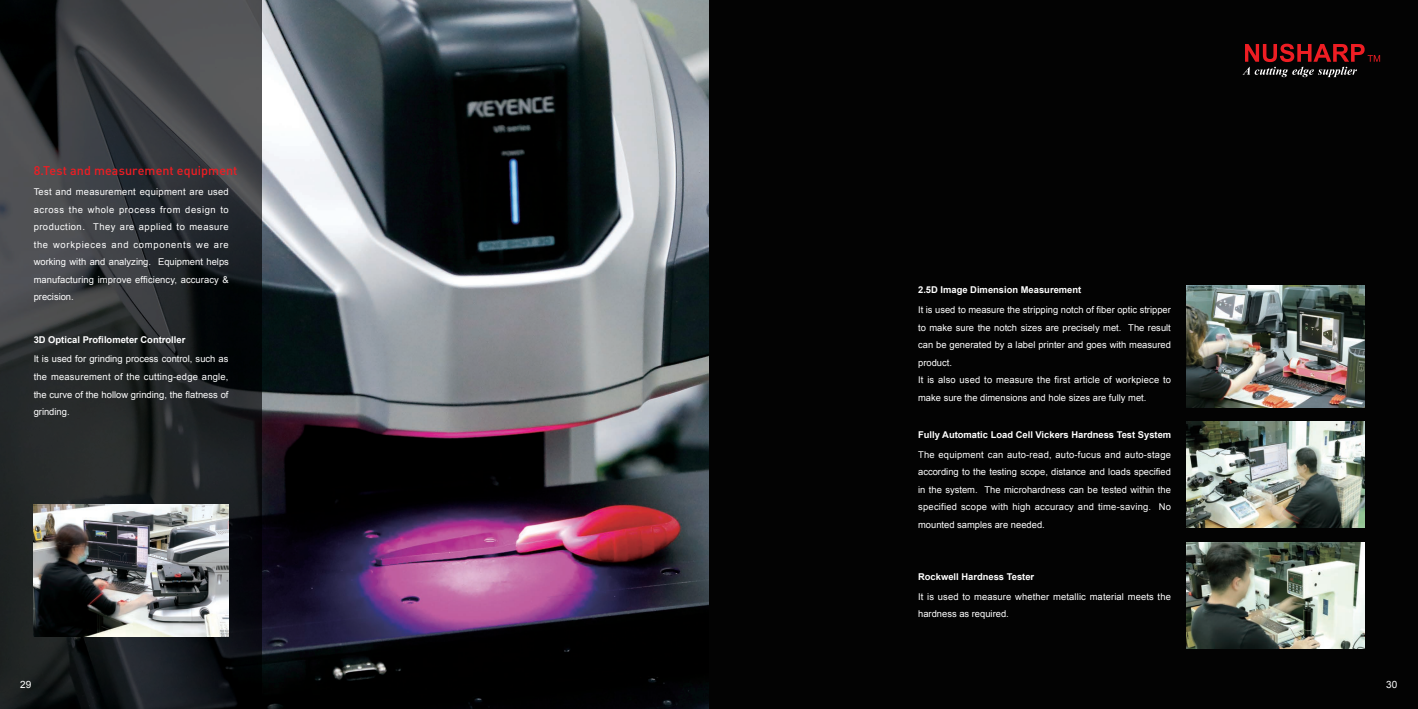
<style>
.page{position:relative;width:1418px;height:709px;background:#fff}
.page>*{position:absolute;margin:0;border:0;box-sizing:border-box;transform-origin:0 0}
.t1{font:500 12.5px "DIN Pro";letter-spacing:.005em;color:#ee1d23}
.t2{font:10px "Arial";color:#fff}
.t3{font:9.38px/17.5px "Arial";color:#fff;text-align:justify}
.t4{font:700 9.38px "Arial";color:#fff}
</style>
<div class="page">
<img style="left:262px;top:0;width:447px;height:709px">
<svg style="left:0;top:0;width:262px;height:709px;background:#2a2d30"></svg>
<div style="left:709px;top:0;width:708px;height:709px;background:#030303"></div>
<img style="left:34px;top:504px;width:194px;height:132px">
<img style="left:1186px;top:421px;width:178px;height:107px">
<img style="left:1186px;top:542px;width:178px;height:106px">
<img style="left:1186px;top:285px;width:178px;height:122px">
<svg style="left:1242px;top:44px;width:137px;height:33px"></svg>
<h1 class="t1" style="left:34px;top:161px;width:205px">8.Test and measurement equipment</h1>
<p class="t3" style="left:34px;top:183px;width:197px">Test and measurement equipment are used across the whole process from design to production. They are applied to measure the workpieces and components we are working with and analyzing. Equipment helps manufacturing improve efficiency, accuracy &amp; precision.</p>
<p class="t4" style="left:34px;top:333px;width:153px">3D Optical Profilometer Controller</p>
<p class="t3" style="left:34px;top:350px;width:196px">It is used for grinding process control, such as the measurement of the cutting-edge angle, the curve of the hollow grinding, the flatness of grinding.</p>
<p class="t4" style="left:918px;top:284px;width:165px">2.5D Image Dimension Measurement</p>
<p class="t3" style="left:918px;top:301px;width:254px;text-align:left">It is used to measure the stripping notch of fiber optic stripper to make sure the notch sizes are precisely met. The result can be generated by a label printer and goes with measured product.<br>It is also used to measure the first article of workpiece to make sure the dimensions and hole sizes are fully met.</p>
<p class="t4" style="left:918px;top:428px;width:255px">Fully Automatic Load Cell Vickers Hardness Test System</p>
<p class="t3" style="left:918px;top:446px;width:254px">The equipment can auto-read, auto-fucus and auto-stage according to the testing scope, distance and loads specified in the system. The microhardness can be tested within the specified scope with high accuracy and time-saving. No mounted samples are needed.</p>
<p class="t4" style="left:918px;top:570px;width:118px">Rockwell Hardness Tester</p>
<p class="t3" style="left:918px;top:588px;width:254px">It is used to measure whether metallic material meets the hardness as required.</p>
<p class="t2" style="left:20px;top:677px;width:13px">29</p>
<p class="t2" style="left:1385px;top:677px;width:13px">30</p>
</div>
